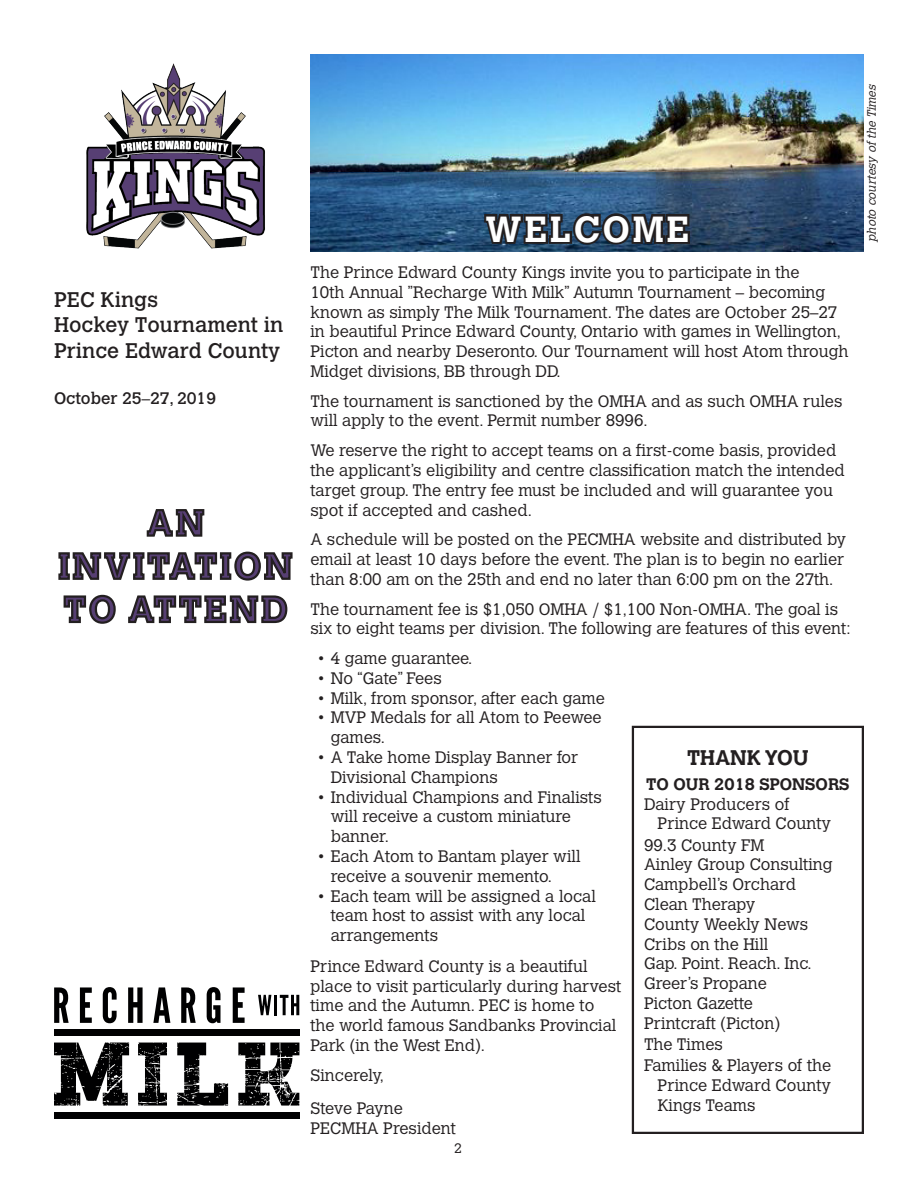
<style>
.page{position:relative;width:918px;height:1188px;background:#fff}
.page>*{position:absolute;margin:0;border:0;box-sizing:border-box;transform-origin:0 0}
.t1{font:700 36px/43.2px "Calvert MT Std";letter-spacing:.08em;color:#573f73;text-align:center}
.t2{font:700 36px "Calvert MT Std";letter-spacing:.08em;color:#fff}
.t3{font:21px/25.2px "Calvert MT Std";color:#231f20}
.Heading{font:700 21px "Calvert MT Std";color:#231f20}
.t4{font:300 16.5px/19.8px "Calvert MT Std";color:#231f20}
.t5{font:16.5px "Calvert MT Std";color:#231f20}
.Heading-2{font:700 16.5px "Calvert MT Std";color:#231f20}
.t6{font:300 13.5px "Calvert MT Std";color:#231f20}
.t7{font:italic 300 12px "Calvert MT Std";color:#231f20}
</style>
<div class="page">
<div style="left:54px;top:1112px;width:245px;height:7px;background:#000001"></div>
<div style="left:54px;top:1029px;width:245px;height:7px;background:#000001"></div>
<svg style="left:54px;top:987px;width:15px;height:36px"></svg>
<svg style="left:80px;top:987px;width:12px;height:36px"></svg>
<svg style="left:103px;top:987px;width:14px;height:36px"></svg>
<svg style="left:128px;top:987px;width:15px;height:36px"></svg>
<svg style="left:153px;top:987px;width:17px;height:36px"></svg>
<svg style="left:181px;top:987px;width:15px;height:36px"></svg>
<svg style="left:207px;top:987px;width:14px;height:36px"></svg>
<svg style="left:233px;top:987px;width:12px;height:36px"></svg>
<svg style="left:258px;top:995px;width:13px;height:20px"></svg>
<hr style="left:274px;top:995px;width:3px;height:20px;background:#000001">
<svg style="left:280px;top:995px;width:19px;height:20px"></svg>
<svg style="left:54px;top:1043px;width:75px;height:63px"></svg>
<svg style="left:138px;top:1043px;width:29px;height:63px"></svg>
<svg style="left:177px;top:1043px;width:51px;height:63px"></svg>
<svg style="left:238px;top:1043px;width:61px;height:63px"></svg>
<img style="left:86px;top:63px;width:179px;height:186px">
<svg style="left:146px;top:509px;width:59px;height:28px"></svg>
<svg style="left:58px;top:551px;width:235px;height:30px"></svg>
<svg style="left:63px;top:594px;width:53px;height:30px"></svg>
<svg style="left:128px;top:595px;width:160px;height:29px"></svg>
<img style="left:310px;top:54px;width:554px;height:197px">
<div style="left:632px;top:726px;width:232px;height:408px;border:2px solid #231f20"></div>
<img style="left:482px;top:54px;width:210px;height:198px">
<p class="t3" style="left:54px;top:288px;width:231px">PEC Kings<br>Hockey Tournament in<br>Prince Edward County</p>
<p class="t5" style="left:54px;top:389px;width:164px">October 25–27, 2019</p>
<p class="t1" style="left:58px;top:501px;width:236px">AN<br>INVITATION<br>TO ATTEND</p>
<p class="t2" style="left:485px;top:206px;width:206px">WELCOME</p>
<p class="t4" style="left:310px;top:263px;width:539px">The Prince Edward County Kings invite you to participate in the<br>10th Annual ”Recharge With Milk” Autumn Tournament – becoming known as simply The Milk Tournament. The dates are October 25–27 in beautiful Prince Edward County, Ontario with games in Wellington, Picton and nearby Deseronto. Our Tournament will host Atom through Midget divisions, BB through DD.</p>
<p class="t4" style="left:310px;top:391px;width:534px">The tournament is sanctioned by the OMHA and as such OMHA rules will apply to the event. Permit number 8996.</p>
<p class="t4" style="left:310px;top:441px;width:536px">We reserve the right to accept teams on a first-come basis, provided the applicant’s eligibility and centre classification match the intended target group. The entry fee must be included and will guarantee you spot if accepted and cashed.</p>
<p class="t4" style="left:310px;top:530px;width:537px">A schedule will be posted on the PECMHA website and distributed by email at least 10 days before the event. The plan is to begin no earlier than 8:00 am on the 25th and end no later than 6:00 pm on the 27th.</p>
<p class="t4" style="left:310px;top:599px;width:541px">The tournament fee is $1,050 OMHA / $1,100 Non-OMHA. The goal is six to eight teams per division. The following are features of this event:</p>
<p class="t4" style="left:317px;top:649px;width:156px">• 4 game guarantee.</p>
<p class="t4" style="left:317px;top:668px;width:126px">• No “Gate” Fees</p>
<p class="t4" style="left:317px;top:688px;width:289px">• Milk, from sponsor, after each game</p>
<p class="t4" style="left:331px;top:708px;width:272px;text-indent:-14px">• MVP Medals for all Atom to Peewee games.</p>
<p class="t4" style="left:331px;top:748px;width:249px;text-indent:-14px">• A Take home Display Banner for<br>Divisional Champions</p>
<p class="t4" style="left:331px;top:787px;width:273px;text-indent:-14px">• Individual Champions and Finalists will receive a custom miniature banner.</p>
<p class="t4" style="left:331px;top:847px;width:251px;text-indent:-14px">• Each Atom to Bantam player will receive a souvenir memento.</p>
<p class="t4" style="left:331px;top:886px;width:267px;text-indent:-14px">• Each team will be assigned a local team host to assist with any local arrangements</p>
<p class="t4" style="left:310px;top:956px;width:312px">Prince Edward County is a beautiful place to visit particularly during harvest time and the Autumn. PEC is home to the world famous Sandbanks Provincial Park (in the West End).</p>
<p class="t4" style="left:310px;top:1065px;width:75px">Sincerely,</p>
<p class="t4" style="left:310px;top:1099px;width:147px">Steve Payne<br>PECMHA President</p>
<p class="Heading" style="left:687px;top:744px;width:123px">THANK YOU</p>
<p class="Heading-2" style="left:646px;top:774px;width:205px">TO OUR 2018 SPONSORS</p>
<p class="t4" style="left:658px;top:794px;width:175px;text-indent:-14px">Dairy Producers of<br>Prince Edward County</p>
<p class="t4" style="left:644px;top:835px;width:122px">99.3 County FM</p>
<p class="t4" style="left:644px;top:855px;width:190px">Ainley Group Consulting</p>
<p class="t4" style="left:644px;top:875px;width:154px">Campbell’s Orchard</p>
<p class="t4" style="left:644px;top:895px;width:113px">Clean Therapy</p>
<p class="t4" style="left:644px;top:914px;width:166px">County Weekly News</p>
<p class="t4" style="left:644px;top:934px;width:126px">Cribs on the Hill</p>
<p class="t4" style="left:644px;top:954px;width:169px">Gap. Point. Reach. Inc.</p>
<p class="t4" style="left:644px;top:974px;width:124px">Greer’s Propane</p>
<p class="t4" style="left:644px;top:994px;width:110px">Picton Gazette</p>
<p class="t4" style="left:644px;top:1013px;width:138px">Printcraft (Picton)</p>
<p class="t4" style="left:644px;top:1035px;width:80px">The Times</p>
<p class="t4" style="left:658px;top:1056px;width:175px;text-align:justify;text-indent:-14px">Families &amp; Players of the Prince Edward County Kings Teams</p>
<p class="t6" style="left:454px;top:1140px;width:9px">2</p>
<p class="t7" style="left:865px;top:242px;width:161px;rotate:-90deg">photo courtesy ofthe Times</p>
</div>
